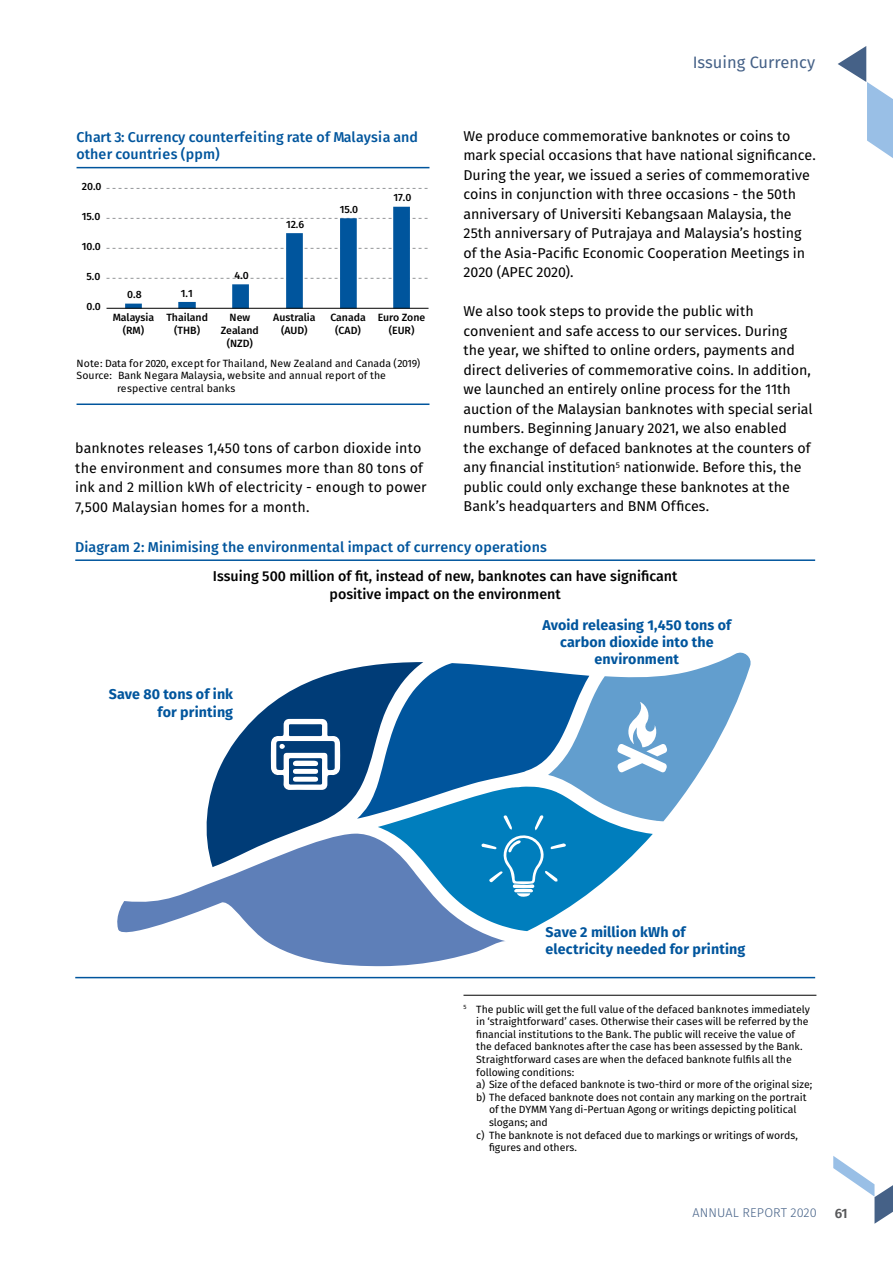
<style>
.page{position:relative;width:893px;height:1263px;background:#fff}
.page>*{position:absolute;margin:0;border:0;box-sizing:border-box;transform-origin:0 0}
.t1{font:16.5px "Fira Sans";color:#456187}
.t2{font:14.25px/19.5px "Fira Sans";letter-spacing:-.005em;color:#000}
.t3{font:700 14.25px/17.1px "Fira Sans";letter-spacing:.01em;color:#00559d;text-align:center}
.t4{font:500 14.25px/17.1px "Fira Sans";letter-spacing:.005em;color:#00559d}
.t5{font:500 14.25px/17.1px "Fira Sans";color:#000;text-align:center}
.t6{font:600 13.5px "Fira Sans";color:#58595b}
.t7{font:300 12.75px "Fira Sans";letter-spacing:.01em;color:#456187}
.t8{font:10.5px "Fira Sans";letter-spacing:-.005em;color:#000}
.t9{font:500 10.5px/12.6px "Fira Sans";color:#000;text-align:center}
</style>
<div class="page">
<svg style="left:838px;top:46px;width:55px;height:112px"></svg>
<svg style="left:833px;top:1156px;width:60px;height:68px"></svg>
<hr style="left:463px;top:995px;width:353px;height:1px;background:#000">
<svg style="left:107px;top:188px;width:321px;height:1px"></svg>
<hr style="left:77px;top:167px;width:352px;height:1px;background:#00559d">
<hr style="left:77px;top:403px;width:352px;height:2px;background:#00559d">
<svg style="left:107px;top:207px;width:321px;height:101px"></svg>
<hr style="left:107px;top:308px;width:321px;height:1px;background:#000">
<hr style="left:75px;top:559px;width:740px;height:2px;background:#00559d">
<hr style="left:75px;top:977px;width:740px;height:1px;background:#00559d">
<svg style="left:206px;top:667px;width:151px;height:166px;fill:#003c77"></svg>
<svg style="left:117px;top:833px;width:388px;height:133px;fill:#5e7fb8"></svg>
<svg style="left:357px;top:652px;width:394px;height:279px"></svg>
<svg style="left:271px;top:719px;width:69px;height:71px"></svg>
<p class="t4" style="left:77px;top:127px;width:343px">Chart 3:Currency counterfeiting rate of Malaysia and other countries (ppm)</p>
<p class="t9" style="left:82px;top:180px;width:21px">20.0</p>
<p class="t9" style="left:82px;top:210px;width:20px">15.0</p>
<p class="t9" style="left:82px;top:240px;width:21px">10.0</p>
<p class="t9" style="left:86px;top:270px;width:15px">5.0</p>
<p class="t9" style="left:86px;top:300px;width:16px">0.0</p>
<p class="t9" style="left:127px;top:288px;width:16px">0.8</p>
<p class="t9" style="left:181px;top:286px;width:13px">1.1</p>
<p class="t9" style="left:235px;top:269px;width:16px">4.0</p>
<p class="t9" style="left:286px;top:217px;width:20px">12.6</p>
<p class="t9" style="left:340px;top:203px;width:20px">15.0</p>
<p class="t9" style="left:393px;top:191px;width:19px">17.0</p>
<p class="t9" style="left:113px;top:311px;width:43px">Malaysia (RM)</p>
<p class="t9" style="left:166px;top:311px;width:43px">Thailand (THB)</p>
<p class="t9" style="left:273px;top:311px;width:44px">Australia (AUD)</p>
<p class="t9" style="left:330px;top:311px;width:37px">Canada (CAD)</p>
<p class="t9" style="left:221px;top:311px;width:39px">New<br>Zealand (NZD)</p>
<p class="t9" style="left:378px;top:311px;width:49px">Euro Zone (EUR)</p>
<p class="t8" style="left:77px;top:355px;width:345px">Note:Data for 2020, except for Thailand, New Zealand and Canada (2019)</p>
<p class="t8" style="left:77px;top:368px;width:311px">Source: Bank Negara Malaysia, website and annual report of the</p>
<p class="t8" style="left:117px;top:380px;width:120px">respective central banks</p>
<p class="t2" style="left:75px;top:438px;width:353px">banknotes releases 1,450 tons of carbon dioxide into the environment and consumes more than 80 tons of ink and 2 million kWh of electricity - enough to power 7,500 Malaysian homes for a month.</p>
<p class="t1" style="left:693px;top:50px;width:124px">Issuing Currency</p>
<p class="t2" style="left:463px;top:126px;width:354px">We produce commemorative banknotes or coins to mark special occasions that have national significance.<br>During the year, we issued a series of commemorative coins in conjunction with three occasions - the 50th anniversary of Universiti Kebangsaan Malaysia, the 25th anniversary of Putrajaya and Malaysia’s hosting of the Asia-Pacific Economic Cooperation Meetings in 2020 (APEC 2020).</p>
<p class="t2" style="left:463px;top:301px;width:351px">We also took steps to provide the public with convenient and safe access to our services. During<br>the year, we shifted to online orders, payments and direct deliveries of commemorative coins. In addition, we launched an entirely online process for the 11th auction of the Malaysian banknotes with special serial numbers. Beginning January 2021, we also enabled<br>the exchange of defaced banknotes at the counters of any financial institution<sup>5</sup> nationwide. Before this, the public could only exchange these banknotes at the Bank’s headquarters and BNM Offices.</p>
<p class="t4" style="left:75px;top:537px;width:473px">Diagram 2: Minimising the environmental impact of currency operations</p>
<p class="t5" style="left:213px;top:567px;width:466px">Issuing 500 million of fit, instead of new, banknotes can have significant positive impact on the environment</p>
<p class="t3" style="left:542px;top:615px;width:190px">Avoid releasing 1,450 tons of carbon dioxide into the environment</p>
<p class="t3" style="left:109px;top:685px;width:126px;text-align:right">Save 80 tons of ink for printing</p>
<p class="t3" style="left:546px;top:922px;width:201px;text-align:left">Save 2 million kWh of electricity needed for printing</p>
<p class="t8" style="left:463px;top:1001px;width:348px"><sup>5</sup> The public will get the full value of the defaced banknotes immediately</p>
<p class="t8" style="left:476px;top:1013px;width:334px">in ‘straightforward’ cases. Otherwise their cases will be referred by the</p>
<p class="t8" style="left:476px;top:1026px;width:320px">financial institutions to the Bank. The public will receive the value of</p>
<p class="t8" style="left:476px;top:1039px;width:328px">the defaced banknotes after the case has been assessed by the Bank.</p>
<p class="t8" style="left:476px;top:1051px;width:317px">Straightforward cases are when the defaced banknote fulfils all the</p>
<p class="t8" style="left:476px;top:1064px;width:100px">following conditions:</p>
<p class="t8" style="left:476px;top:1076px;width:337px">a) Size of the defaced banknote is two-third or more of the original size;</p>
<p class="t8" style="left:476px;top:1089px;width:332px">b) The defaced banknote does not contain any marking on the portrait</p>
<p class="t8" style="left:489px;top:1102px;width:309px">of the DYMM Yang di-Pertuan Agong or writings depicting political</p>
<p class="t8" style="left:489px;top:1114px;width:60px">slogans; and</p>
<p class="t8" style="left:476px;top:1127px;width:323px">c) The banknote is not defaced due to markings or writings of words,</p>
<p class="t8" style="left:489px;top:1139px;width:90px">figures and others.</p>
<p class="t7" style="left:692px;top:1203px;width:126px">ANNUAL REPORT 2020</p>
<p class="t6" style="left:835px;top:1202px;width:14px">61</p>
</div>
